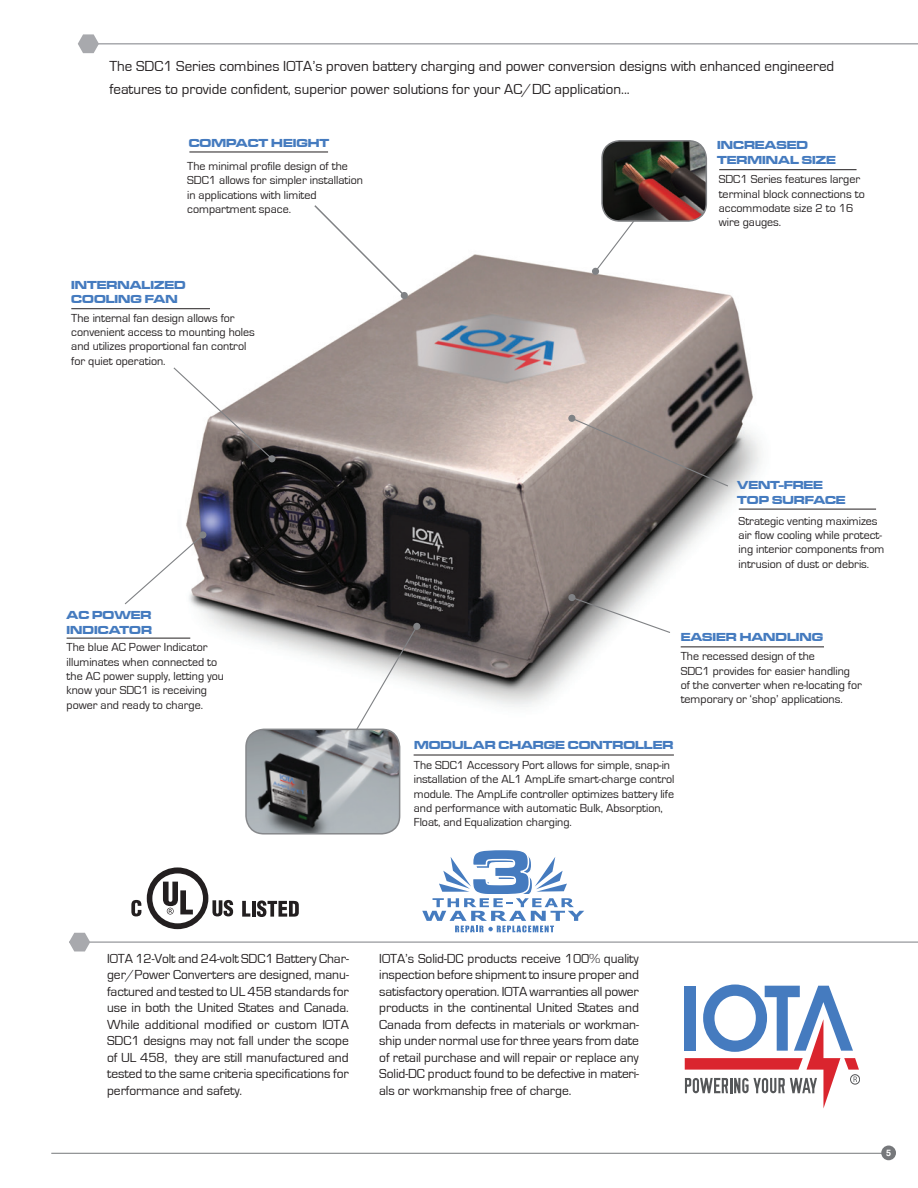
<style>
.page{position:relative;width:918px;height:1188px;background:#fff}
.page>*{position:absolute;margin:0;border:0;box-sizing:border-box;transform-origin:0 0}
.t1{font:15px/22.5px "Eurostile";color:#231f20}
.Body_text{font:13.5px/16.5px "Eurostile";letter-spacing:-.005em;color:#231f20;text-align:justify}
.t2{font:12px/14.4px "Eurostile";color:#231f20}
.t3{font:12px/14.4px "Microgramma D Bold Exte";color:#457bbf}
.t4{font:700 9px "Helvetica";color:#fff}
</style>
<div class="page">
<img style="left:146px;top:170px;width:648px;height:648px">
<svg style="left:422px;top:850px;width:162px;height:82px"></svg>
<hr style="left:51px;top:1153px;width:839px;height:1px;background:#76787b">
<svg style="left:313px;top:204px;width:93px;height:94px"></svg>
<svg style="left:124px;top:533px;width:80px;height:73px"></svg>
<svg style="left:570px;top:417px;width:159px;height:70px;background:#897f7b"></svg>
<svg style="left:594px;top:216px;width:44px;height:57px"></svg>
<svg style="left:172px;top:366px;width:101px;height:94px"></svg>
<div style="left:401px;top:292px;width:7px;height:7px;background:#808285;border-radius:50%"></div>
<div style="left:592px;top:268px;width:7px;height:7px;background:#808285;border-radius:50%"></div>
<div style="left:268px;top:455px;width:7px;height:7px;background:#808285;border-radius:50%"></div>
<div style="left:199px;top:531px;width:7px;height:7px;background:#808285;border-radius:50%"></div>
<div style="left:568px;top:415px;width:7px;height:7px;background:#808285;border-radius:50%"></div>
<div style="left:568px;top:594px;width:8px;height:7px;background:#808285;border-radius:50%"></div>
<svg style="left:571px;top:596px;width:100px;height:38px"></svg>
<img style="left:246px;top:729px;width:154px;height:103px">
<div style="left:245px;top:729px;width:155px;height:106px;border:2px solid #86888b;border-radius:18px"></div>
<div style="left:413px;top:623px;width:7px;height:7px;background:#808285;border-radius:50%"></div>
<svg style="left:355px;top:625px;width:63px;height:107px"></svg>
<img style="left:602px;top:141px;width:104px;height:80px">
<div style="left:601px;top:140px;width:106px;height:82px;border:2px solid #808285;border-radius:18px"></div>
<hr style="left:82px;top:43px;width:836px;height:2px;background:#a8a9ad">
<hr style="left:189px;top:152px;width:139px;height:1px;background:#231f20">
<hr style="left:71px;top:308px;width:139px;height:1px;background:#231f20">
<hr style="left:67px;top:638px;width:123px;height:1px;background:#231f20">
<hr style="left:414px;top:755px;width:260px;height:1px;background:#231f20">
<hr style="left:681px;top:646px;width:143px;height:1px;background:#231f20">
<hr style="left:739px;top:509px;width:137px;height:1px;background:#231f20">
<hr style="left:719px;top:169px;width:138px;height:1px;background:#231f20">
<svg style="left:242px;top:901px;width:8px;height:16px"></svg>
<hr style="left:252px;top:901px;width:4px;height:16px;background:#231f20">
<svg style="left:257px;top:900px;width:42px;height:17px"></svg>
<svg style="left:131px;top:900px;width:10px;height:16px"></svg>
<svg style="left:147px;top:867px;width:86px;height:62px"></svg>
<hr style="left:69px;top:941px;width:849px;height:2px;background:#a8a9ad">
<div style="left:850px;top:1074px;width:10px;height:10px;border:1px solid #555759;border-radius:50%"></div>
<svg style="left:685px;top:985px;width:174px;height:123px"></svg>
<svg style="left:78px;top:34px;width:21px;height:19px"></svg>
<svg style="left:69px;top:933px;width:21px;height:18px"></svg>
<div style="left:881px;top:1146px;width:15px;height:14px;background:#76787b;border-radius:50%"></div>
<p class="t1" style="left:110px;top:55px;width:726px">The SDC1 Series combines IOTA’s proven battery charging and power conversion designs with enhanced engineered features to provide confident, superior power solutions for your AC/DC application...</p>
<p class="t3" style="left:189px;top:135px;width:142px">COMPACT HEIGHT</p>
<p class="t2" style="left:187px;top:159px;width:177px">The minimal profile design of the<br>SDC1 allows for simpler installation in applications with limited compartment space.</p>
<p class="t3" style="left:71px;top:277px;width:116px">INTERNALIZED</p>
<p class="t3" style="left:71px;top:292px;width:108px">COOLING FAN</p>
<p class="t2" style="left:71px;top:311px;width:185px">The internal fan design allows for convenient access to mounting holes and utilizes proportional fan control for quiet operation.</p>
<p class="t3" style="left:67px;top:608px;width:87px">AC POWER<br>INDICATOR</p>
<p class="t2" style="left:67px;top:640px;width:159px">The blue AC Power Indicator illuminates when connected to the AC power supply, letting you know your SDC1 is receiving power and ready to charge.</p>
<p class="t3" style="left:717px;top:138px;width:120px">INCREASED<br>TERMINAL SIZE</p>
<p class="t2" style="left:719px;top:172px;width:148px">SDC1 Series features larger terminal block connections to accommodate size 2 to 16 wire gauges.</p>
<p class="t3" style="left:737px;top:478px;width:110px">VENT-FREE<br>TOP SURFACE</p>
<p class="t2" style="left:739px;top:514px;width:147px">Strategic venting maximizes air flow cooling while protect&shy;ing interior components from intrusion of dust or debris.</p>
<p class="t3" style="left:681px;top:629px;width:144px">EASIER HANDLING</p>
<p class="t2" style="left:681px;top:649px;width:183px">The recessed design of the<br>SDC1 provides for easier handling of the converter when re-locating for temporary or ‘shop’ applications.</p>
<p class="t3" style="left:414px;top:738px;width:261px">MODULAR CHARGE CONTROLLER</p>
<p class="t2" style="left:414px;top:758px;width:262px">The SDC1 Accessory Port allows for simple, snap-in installation of the AL1 AmpLife smart-charge control module. The AmpLife controller optimizes battery life and performance with automatic Bulk, Absorption, Float, and Equalization charging.</p>
<p class="Body_text" style="left:107px;top:950px;width:243px">IOTA 12-Volt and 24-volt SDC1 Battery Char&shy;ger/Power Converters are designed, manu&shy;factured and tested to UL 458 standards for use in both the United States and Canada.<br>While additional modified or custom IOTA SDC1 designs may not fall under the scope of UL 458, they are still manufactured and tested to the same criteria specifications for performance and safety.</p>
<p class="Body_text" style="left:379px;top:950px;width:261px">IOTA’s Solid-DC products receive 100% quality inspection before shipment to insure proper and satisfactory operation. IOTA warranties all power products in the continental United States and Canada from defects in materials or workman&shy;ship under normal use for three years from date of retail purchase and will repair or replace any Solid-DC product found to be defective in materi&shy;als or workmanship free of charge.</p>
<p class="t4" style="left:886px;top:1147px;width:7px">5</p>
</div>
